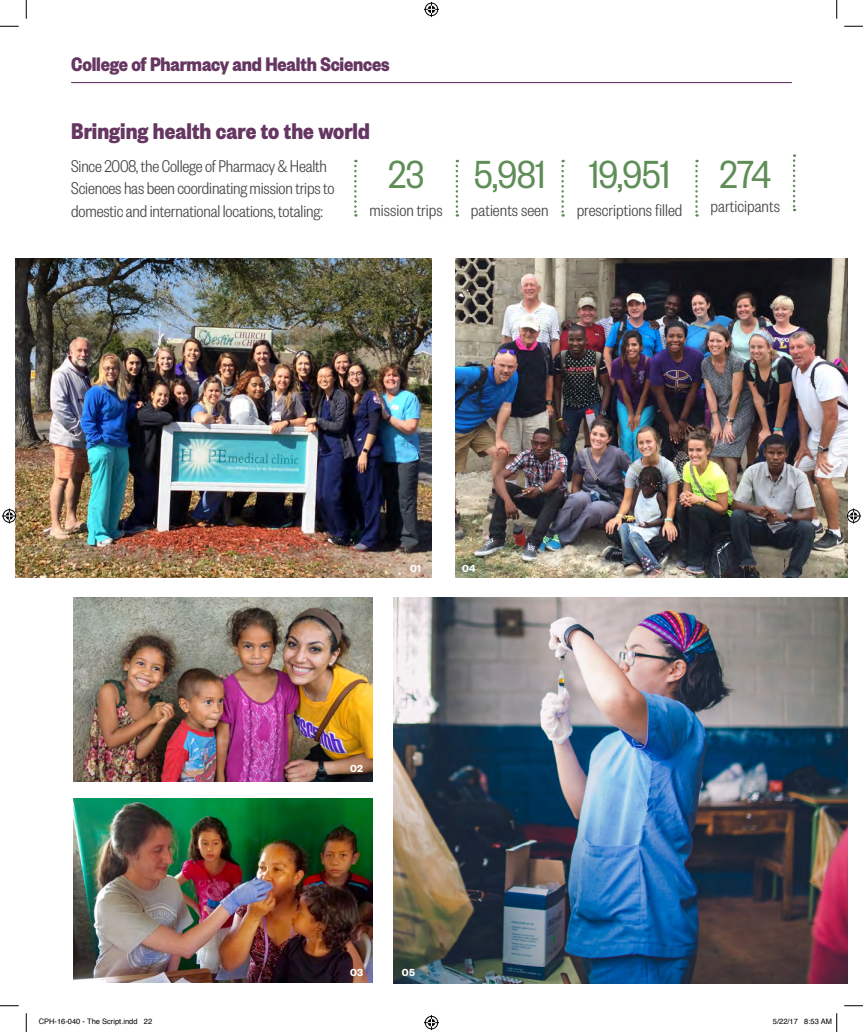
<style>
.page{position:relative;width:863px;height:1032px;background:#fff}
.page>*{position:absolute;margin:0;border:0;box-sizing:border-box;transform-origin:0 0}
.t1{font:43px "Founders Grotesk Cond";color:#5f8d57}
.t2{font:700 25px "Founders Grotesk Cond";color:#653661}
.t3{font:700 21.5px "Founders Grotesk Cond";letter-spacing:-.01em;color:#653661}
.t4{font:300 18.75px/22.5px "Founders Grotesk Cond";letter-spacing:-.01em;color:#454647}
.t5{font:600 11.25px "Founders Grotesk";letter-spacing:.02em;color:#fff}
.t6{font:7.5px "Helvetica";color:#000}
</style>
<div class="page">
<svg style="left:354px;top:160px;width:2px;height:56px"></svg>
<svg style="left:455px;top:160px;width:3px;height:56px"></svg>
<svg style="left:792px;top:154px;width:3px;height:57px"></svg>
<svg style="left:561px;top:160px;width:3px;height:56px"></svg>
<svg style="left:695px;top:160px;width:2px;height:56px"></svg>
<img style="left:15px;top:259px;width:416px;height:318px">
<img style="left:393px;top:597px;width:455px;height:385px">
<img style="left:74px;top:597px;width:298px;height:184px">
<img style="left:74px;top:798px;width:298px;height:183px">
<img style="left:455px;top:259px;width:393px;height:318px">
<div style="left:454px;top:556px;width:28px;height:23px;background:#231f20;opacity:.75"></div>
<hr style="left:71px;top:82px;width:720px;height:1px;background:#653661">
<svg style="left:0;top:25px;width:19px;height:2px"></svg>
<svg style="left:844px;top:25px;width:18px;height:2px"></svg>
<svg style="left:0;top:1005px;width:19px;height:1px"></svg>
<svg style="left:844px;top:1005px;width:18px;height:1px"></svg>
<svg style="left:25px;top:0;width:2px;height:19px"></svg>
<svg style="left:25px;top:1013px;width:2px;height:18px"></svg>
<svg style="left:836px;top:0;width:1px;height:19px"></svg>
<svg style="left:424px;top:2px;width:15px;height:15px"></svg>
<svg style="left:424px;top:1015px;width:15px;height:14px"></svg>
<svg style="left:2px;top:508px;width:15px;height:15px"></svg>
<svg style="left:846px;top:508px;width:15px;height:15px"></svg>
<svg style="left:836px;top:1013px;width:1px;height:18px"></svg>
<p class="t3" style="left:71px;top:51px;width:320px">College of Pharmacy and Health Sciences</p>
<h2 class="t2" style="left:71px;top:115px;width:300px">Bringing health care to the world</h2>
<p class="t4" style="left:71px;top:154px;width:265px">Since 2008, the College of Pharmacy &amp; Health<br>Sciences has been coordinating mission trips to domestic and international locations, totaling:</p>
<h1 class="t1" style="left:388px;top:150px;width:37px">23</h1>
<h1 class="t1" style="left:719px;top:150px;width:52px">274</h1>
<p class="t4" style="left:369px;top:198px;width:75px">mission trips</p>
<p class="t4" style="left:576px;top:198px;width:107px">prescriptions filled</p>
<h1 class="t1" style="left:474px;top:150px;width:73px">5,981</h1>
<h1 class="t1" style="left:589px;top:150px;width:83px">19,951</h1>
<p class="t4" style="left:710px;top:194px;width:71px">participants</p>
<p class="t4" style="left:471px;top:198px;width:79px">patients seen</p>
<p class="t5" style="left:410px;top:561px;width:12px">01</p>
<p class="t5" style="left:462px;top:561px;width:15px">04</p>
<p class="t5" style="left:350px;top:761px;width:14px">02</p>
<p class="t5" style="left:350px;top:965px;width:15px">03</p>
<p class="t5" style="left:402px;top:965px;width:15px">05</p>
<p class="t6" style="left:39px;top:1015px;width:115px">CPH-16-040 - The Script.indd 22</p>
<p class="t6" style="left:772px;top:1015px;width:61px">5/22/17 8:53 AM</p>
</div>
